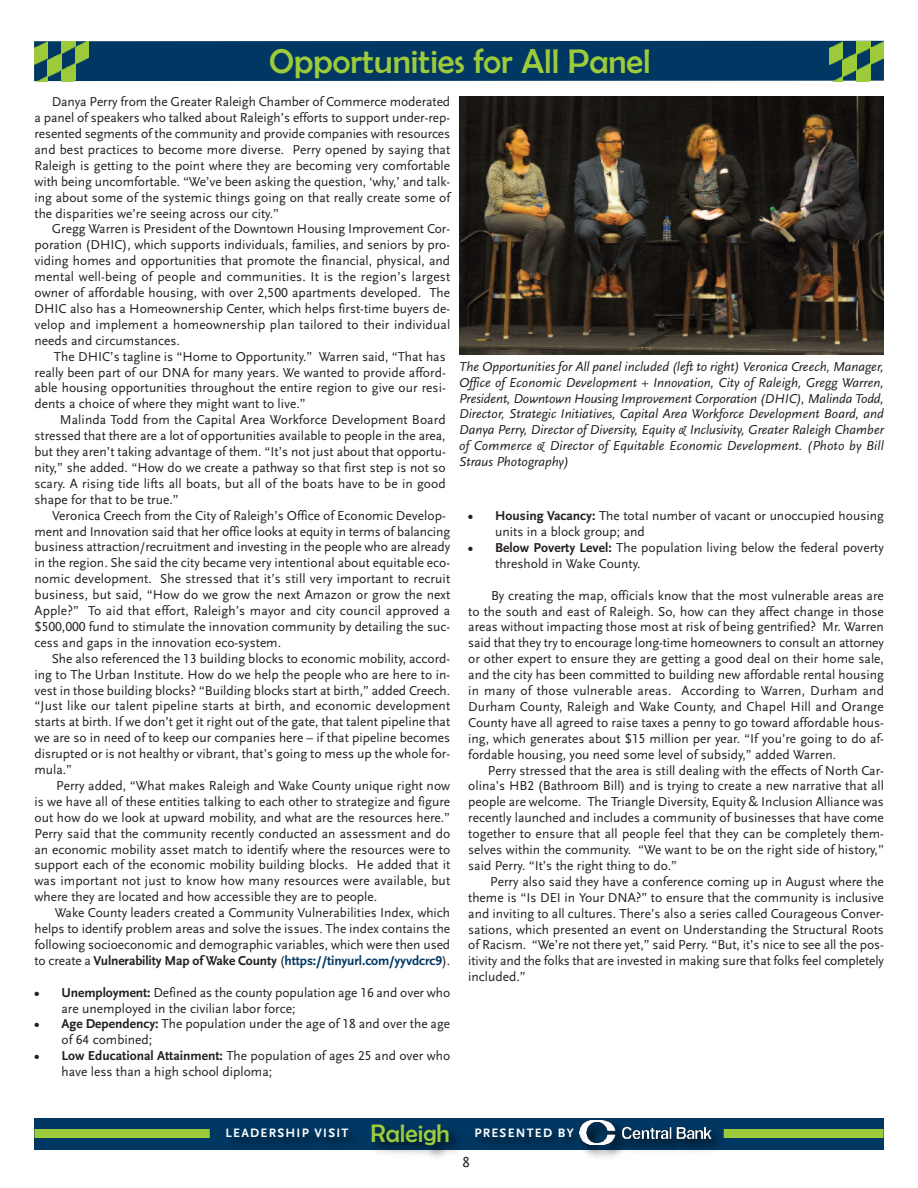
<style>
.page{position:relative;width:918px;height:1188px;background:#fff}
.page>*{position:absolute;margin:0;border:0;box-sizing:border-box;transform-origin:0 0}
.t1{font:34.5px "Berlin Sans FB";color:#9dcb3b}
.t2{font:25.5px "Berlin Sans FB";color:#9dcb3b}
.t3{font:15px "Scala Sans LF";color:#231f20}
.t4{font:13.5px/15.9px "Scala Sans LF";color:#231f20;text-align:justify}
.t5{font:italic 13.5px/15.8px "Scala Sans LF";letter-spacing:.01em;color:#231f20;text-align:justify}
.t6{font:700 12.75px "Scala Sans LF";letter-spacing:.1em;color:#fff}
.s1{font-weight:700}
.s2{font-weight:700;color:#003863}
.s3{font-family:"Berlin Sans FB";font-weight:400;font-size:25.5px;color:#9dcb3b}
</style>
<div class="page">
<div style="left:34px;top:1118px;width:850px;height:31px;background:#003863"></div>
<img style="left:604px;top:1129px;width:130px;height:28px">
<img style="left:604px;top:1120px;width:107px;height:24px">
<img style="left:210px;top:1132px;width:140px;height:18px">
<img style="left:483px;top:1120px;width:121px;height:37px">
<img style="left:350px;top:1127px;width:133px;height:30px">
<div style="left:34px;top:1129px;width:176px;height:9px;background:#9dcb3b"></div>
<div style="left:724px;top:1129px;width:160px;height:9px;background:#9dcb3b"></div>
<div style="left:34px;top:41px;width:850px;height:40px;background:#003863"></div>
<img style="left:75px;top:42px;width:14px;height:22px">
<img style="left:61px;top:64px;width:14px;height:18px">
<img style="left:34px;top:76px;width:14px;height:6px">
<img style="left:48px;top:53px;width:13px;height:23px">
<img style="left:61px;top:42px;width:14px;height:11px">
<img style="left:34px;top:42px;width:14px;height:23px">
<img style="left:870px;top:42px;width:14px;height:23px">
<img style="left:857px;top:64px;width:13px;height:17px">
<img style="left:829px;top:76px;width:14px;height:5px">
<img style="left:843px;top:53px;width:14px;height:23px">
<img style="left:829px;top:42px;width:14px;height:23px">
<svg style="left:857px;top:42px;width:13px;height:12px"></svg>
<img style="left:459px;top:96px;width:425px;height:258px">
<h1 class="t1" style="left:269px;top:41px;width:383px">Opportunities for All Panel</h1>
<p class="t4" style="left:35px;top:94px;width:417px;text-indent:17px">Danya Perry from the Greater Raleigh Chamber of Commerce moderated a panel of speakers who talked about Raleigh’s efforts to support under-rep&shy;resented segments of the community and provide companies with resources and best practices to become more diverse. Perry opened by saying that Raleigh is getting to the point where they are becoming very comfortable with being uncomfortable. “We’ve been asking the question, ‘why,’ and talk&shy;ing about some of the systemic things going on that really create some of the disparities we’re seeing across our city.”</p>
<p class="t4" style="left:35px;top:221px;width:417px;text-indent:17px">Gregg Warren is President of the Downtown Housing Improvement Cor&shy;poration (DHIC), which supports individuals, families, and seniors by pro&shy;viding homes and opportunities that promote the financial, physical, and mental well-being of people and communities. It is the region’s largest owner of affordable housing, with over 2,500 apartments developed. The DHIC also has a Homeownership Center, which helps first-time buyers de&shy;velop and implement a homeownership plan tailored to their individual needs and circumstances.</p>
<p class="t4" style="left:35px;top:349px;width:413px;text-indent:19px">The DHIC’s tagline is “Home to Opportunity.” Warren said, “That has really been part of our DNA for many years. We wanted to provide afford&shy;able housing opportunities throughout the entire region to give our resi&shy;dents a choice of where they might want to live.”</p>
<p class="t4" style="left:35px;top:412px;width:413px;text-indent:25px">Malinda Todd from the Capital Area Workforce Development Board stressed that there are a lot of opportunities available to people in the area, but they aren’t taking advantage of them. “It’s not just about that opportu&shy;nity,” she added. “How do we create a pathway so that first step is not so scary. A rising tide lifts all boats, but all of the boats have to be in good shape for that to be true.”</p>
<p class="t4" style="left:35px;top:508px;width:417px;text-align:left;text-indent:18px">Veronica Creech from the City of Raleigh’s Office of Economic Develop&shy;ment and Innovation said that her office looks at equity in terms of balancing business attraction/recruitment and investing in the people who are already in the region. She said the city became very intentional about equitable eco&shy;nomic development. She stressed that it’s still very important to recruit business, but said, “How do we grow the next Amazon or grow the next Apple?” To aid that effort, Raleigh’s mayor and city council approved a $500,000 fund to stimulate the innovation community by detailing the suc&shy;cess and gaps in the innovation eco-system.</p>
<p class="t4" style="left:35px;top:651px;width:417px;text-indent:17px">She also referenced the 13 building blocks to economic mobility, accord&shy;ing to The Urban Institute. How do we help the people who are here to in&shy;vest in those building blocks? “Building blocks start at birth,” added Creech. “Just like our talent pipeline starts at birth, and economic development starts at birth. If we don’t get it right out of the gate, that talent pipeline that we are so in need of to keep our companies here – if that pipeline becomes disrupted or is not healthy or vibrant, that’s going to mess up the whole for&shy;mula.”</p>
<p class="t4" style="left:35px;top:778px;width:417px;text-indent:22px">Perry added, “What makes Raleigh and Wake County unique right now is we have all of these entities talking to each other to strategize and figure out how do we look at upward mobility, and what are the resources here.” Perry said that the community recently conducted an assessment and do an economic mobility asset match to identify where the resources were to support each of the economic mobility building blocks. He added that it was important not just to know how many resources were available, but where they are located and how accessible they are to people.</p>
<p class="t4" style="left:35px;top:905px;width:417px;text-indent:20px">Wake County leaders created a Community Vulnerabilities Index, which helps to identify problem areas and solve the issues. The index contains the following socioeconomic and demographic variables, which were then used to create a <span class="s1">Vulnerability Map of Wake County</span> (<span class="s2">https://tinyurl.com/yyvdcrc9</span>).</p>
<p class="t4" style="left:62px;top:985px;width:390px;text-indent:-27px"><span class="s1">• Unemployment:</span> Defined as the county population age 16 and over who are unemployed in the civilian labor force;</p>
<p class="t4" style="left:62px;top:1016px;width:390px;text-indent:-27px"><span class="s1">• Age Dependency:</span> The population under the age of 18 and over the age of 64 combined;</p>
<p class="t4" style="left:62px;top:1048px;width:390px;text-indent:-27px"><span class="s1">• Low Educational Attainment:</span> The population of ages 25 and over who have less than a high school diploma;</p>
<p class="t5" style="left:459px;top:359px;width:426px">The Opportunities for All panel included (left to right) Veronica Creech, Manager, Office of Economic Development + Innovation, City of Raleigh, Gregg Warren, President, Downtown Housing Improvement Corporation (DHIC), Malinda Todd, Director, Strategic Initiatives, Capital Area Workforce Development Board, and Danya Perry, Director of Diversity, Equity &amp; Inclusivity, Greater Raleigh Chamber of Commerce &amp; Director of Equitable Economic Development. (Photo by Bill Straus Photography)</p>
<p class="t4" style="left:495px;top:508px;width:390px;text-indent:-27px"><span class="s1">• Housing Vacancy:</span> The total number of vacant or unoccupied housing units in a block group; and</p>
<p class="t4" style="left:495px;top:540px;width:390px;text-indent:-27px"><span class="s1">• Below Poverty Level:</span> The population living below the federal poverty threshold in Wake County.</p>
<p class="t4" style="left:468px;top:588px;width:417px;text-indent:23px">By creating the map, officials know that the most vulnerable areas are to the south and east of Raleigh. So, how can they affect change in those areas without impacting those most at risk of being gentrified? Mr. Warren said that they try to encourage long-time homeowners to consult an attorney or other expert to ensure they are getting a good deal on their home sale, and the city has been committed to building new affordable rental housing in many of those vulnerable areas. According to Warren, Durham and Durham County, Raleigh and Wake County, and Chapel Hill and Orange County have all agreed to raise taxes a penny to go toward affordable hous&shy;ing, which generates about $15 million per year. “If you’re going to do af&shy;fordable housing, you need some level of subsidy,” added Warren.</p>
<p class="t4" style="left:468px;top:763px;width:417px;text-indent:20px">Perry stressed that the area is still dealing with the effects of North Car&shy;olina’s HB2 (Bathroom Bill) and is trying to create a new narrative that all people are welcome. The Triangle Diversity, Equity &amp; Inclusion Alliance was recently launched and includes a community of businesses that have come together to ensure that all people feel that they can be completely them&shy;selves within the community. “We want to be on the right side of history,” said Perry. “It’s the right thing to do.”</p>
<p class="t4" style="left:468px;top:874px;width:417px;text-indent:22px">Perry also said they have a conference coming up in August where the theme is “Is DEI in Your DNA?” to ensure that the community is inclusive and inviting to all cultures. There’s also a series called Courageous Conver&shy;sations, which presented an event on Understanding the Structural Roots of Racism. “We’re not there yet,” said Perry. “But, it’s nice to see all the pos&shy;itivity and the folks that are invested in making sure that folks feel completely included.”</p>
<h2 class="t2" style="left:400px;top:1119px;width:52px">leigh</h2>
<p class="t6" style="left:226px;top:1127px;width:176px">LEADERSHIP VISIT <span class="s3">Ra</span></p>
<p class="t6" style="left:474px;top:1127px;width:101px">PRESENTED BY</p>
<p class="t3" style="left:463px;top:1155px;width:9px">8</p>
</div>
